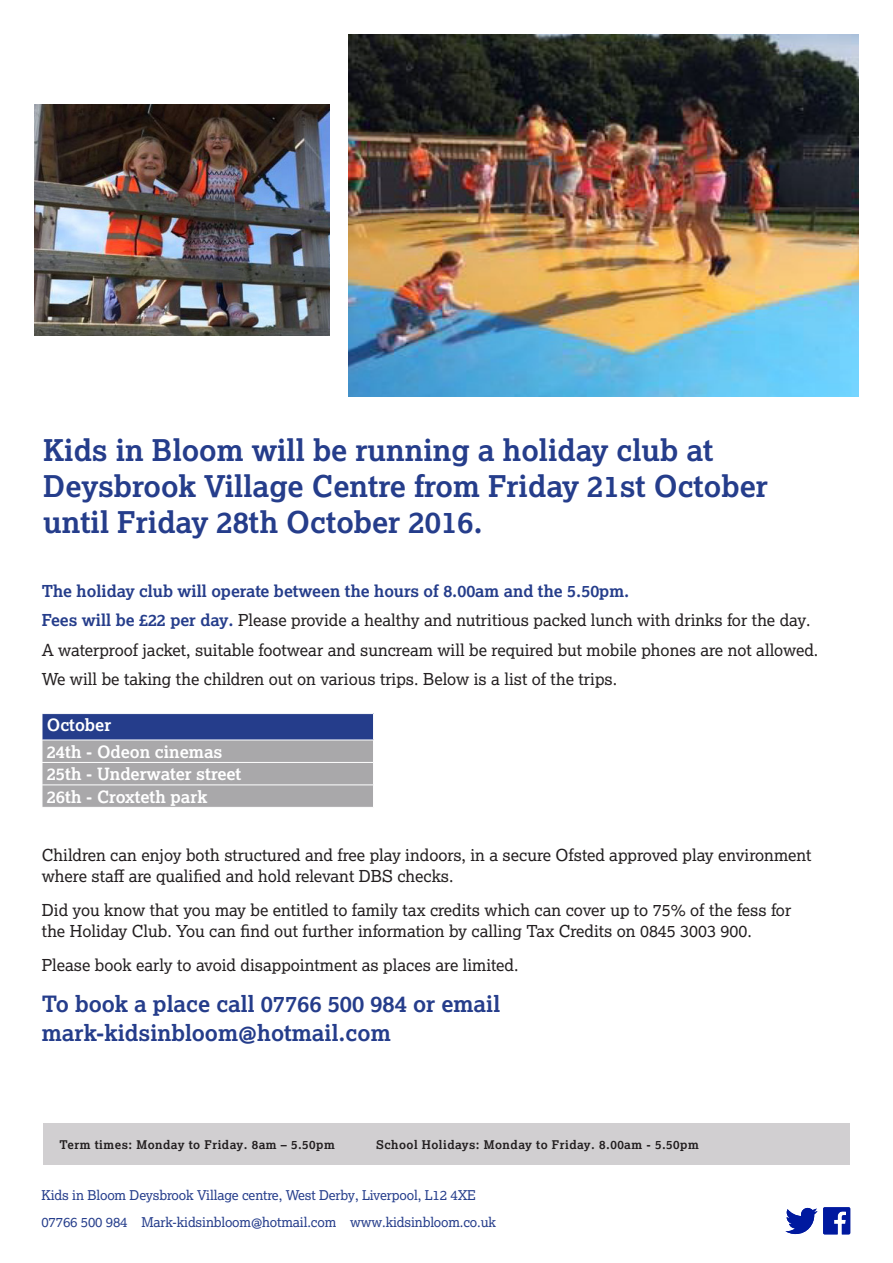
<style>
.page{position:relative;width:893px;height:1263px;background:#fff}
.page>*{position:absolute;margin:0;border:0;box-sizing:border-box;transform-origin:0 0}
.t1{font:700 30px/36px "Lexia";color:#253d8b}
.t2{font:700 22.5px/28.5px "Lexia";color:#253d8b}
.t3{font:700 16.95px "Lexia";color:#fff}
.t4{font:16.5px/21px "Lexia";color:#231f20}
.t5{font:700 16.5px "Lexia";color:#253d8b}
.t6{font:13.5px "Lexia";letter-spacing:-.01em;color:#253d8b}
.t7{font:700 12px "Lexia";letter-spacing:.04em;color:#231f20}
.s1{font-weight:700;color:#253d8b}
</style>
<div class="page">
<div style="left:43px;top:1123px;width:807px;height:42px;background:#d1cfd1"></div>
<svg style="left:42px;top:714px;width:332px;height:93px;background:#888ea4"></svg>
<img style="left:349px;top:34px;width:510px;height:362px">
<img style="left:34px;top:105px;width:296px;height:231px">
<svg style="left:785px;top:1208px;width:32px;height:26px"></svg>
<svg style="left:823px;top:1207px;width:27px;height:27px"></svg>
<p class="t1" style="left:43px;top:431px;width:726px">Kids in Bloom will be running a holiday club at<br>Deysbrook Village Centre from Friday 21st October until Friday 28th October 2016.</p>
<p class="t5" style="left:42px;top:581px;width:589px">The holiday club will operate between the hours of 8.00am and the 5.50pm.</p>
<p class="t4" style="left:42px;top:610px;width:770px"><span class="s1">Fees will be £22 per day.</span> Please provide a healthy and nutritious packed lunch with drinks for the day.</p>
<p class="t4" style="left:42px;top:639px;width:778px">A waterproof jacket, suitable footwear and suncream will be required but mobile phones are not allowed.</p>
<p class="t4" style="left:42px;top:668px;width:577px">We will be taking the children out on various trips. Below is a list of the trips.</p>
<p class="t3" style="left:47px;top:714px;width:66px">October</p>
<p class="t3" style="left:47px;top:741px;width:177px">24th - Odeon cinemas</p>
<p class="t3" style="left:47px;top:763px;width:196px">25th - Underwater street</p>
<p class="t3" style="left:47px;top:786px;width:162px">26th - Croxteth park</p>
<p class="t4" style="left:42px;top:844px;width:771px">Children can enjoy both structured and free play indoors, in a secure Ofsted approved play environment where staff are qualified and hold relevant DBS checks.</p>
<p class="t4" style="left:42px;top:899px;width:751px">Did you know that you may be entitled to family tax credits which can cover up to 75% of the fess for the Holiday Club. You can find out further information by calling Tax Credits on 0845 3003 900.</p>
<p class="t4" style="left:42px;top:954px;width:478px">Please book early to avoid disappointment as places are limited.</p>
<p class="t2" style="left:42px;top:989px;width:460px">To book a place call 07766 500 984 or email mark-kidsinbloom@hotmail.com</p>
<p class="t7" style="left:60px;top:1137px;width:277px">Term times: Monday to Friday. 8am – 5.50pm</p>
<p class="t7" style="left:376px;top:1137px;width:324px">School Holidays: Monday to Friday. 8.00am - 5.50pm</p>
<p class="t6" style="left:41px;top:1187px;width:436px">Kids in Bloom Deysbrook Village centre, West Derby, Liverpool, L12 4XE</p>
<p class="t6" style="left:41px;top:1214px;width:456px">07766 500 984 Mark-kidsinbloom@hotmail.com www.kidsinbloom.co.uk</p>
</div>
